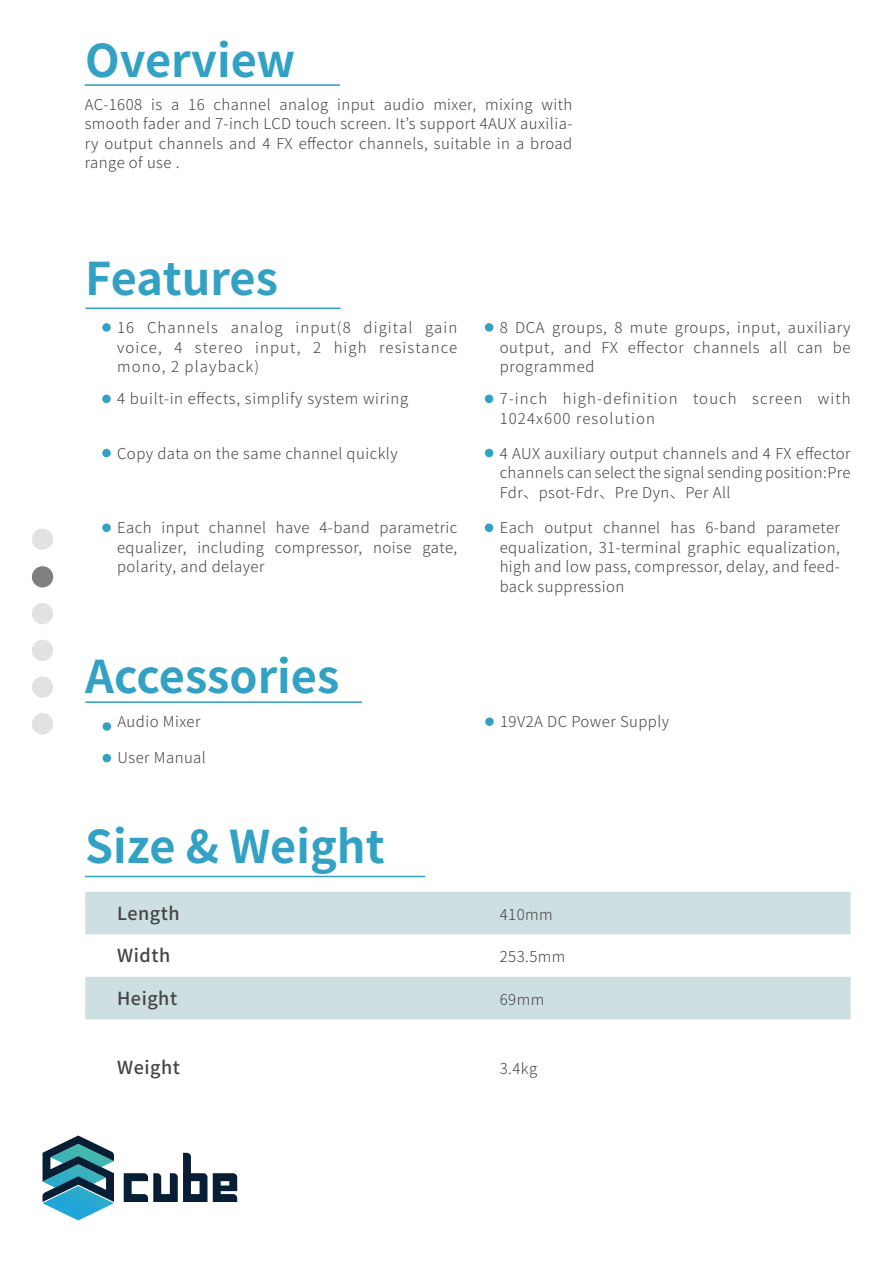
<style>
.page{position:relative;width:893px;height:1263px;background:#fff}
.page>*{position:absolute;margin:0;border:0;box-sizing:border-box;transform-origin:0 0}
.t1{font:700 45px "Gen Shin Gothic";color:#32a1c3}
.t2{font:500 18px "Gen Shin Gothic";letter-spacing:.03em;color:#444545}
.t3{font:300 15px/19.5px "Gen Shin Gothic";letter-spacing:.03em;color:#444545;text-align:justify}
.t4{font:300 15px/19.5px "Gen Shin Gothic";letter-spacing:.075em;color:#444545}
</style>
<div class="page">
<div style="left:85px;top:892px;width:766px;height:42px;background:#cddfe0"></div>
<div style="left:85px;top:977px;width:766px;height:42px;background:#cddfe0"></div>
<svg style="left:43px;top:1135px;width:71px;height:85px"></svg>
<svg style="left:213px;top:1173px;width:24px;height:29px"></svg>
<svg style="left:124px;top:1153px;width:83px;height:49px"></svg>
<div style="left:102px;top:323px;width:9px;height:9px;background:#32a1c3;border-radius:50%"></div>
<div style="left:102px;top:395px;width:9px;height:8px;background:#32a1c3;border-radius:50%"></div>
<div style="left:102px;top:449px;width:9px;height:8px;background:#32a1c3;border-radius:50%"></div>
<div style="left:485px;top:449px;width:8px;height:8px;background:#32a1c3;border-radius:50%"></div>
<div style="left:102px;top:523px;width:9px;height:9px;background:#32a1c3;border-radius:50%"></div>
<div style="left:485px;top:523px;width:8px;height:9px;background:#32a1c3;border-radius:50%"></div>
<div style="left:103px;top:722px;width:8px;height:9px;background:#32a1c3;border-radius:50%"></div>
<div style="left:103px;top:754px;width:8px;height:8px;background:#32a1c3;border-radius:50%"></div>
<div style="left:485px;top:717px;width:9px;height:9px;background:#32a1c3;border-radius:50%"></div>
<div style="left:485px;top:323px;width:8px;height:9px;background:#32a1c3;border-radius:50%"></div>
<div style="left:485px;top:395px;width:8px;height:8px;background:#32a1c3;border-radius:50%"></div>
<div style="left:32px;top:566px;width:21px;height:21px;background:#7f7f80;border-radius:50%"></div>
<div style="left:32px;top:640px;width:21px;height:21px;background:#e2e2e2;border-radius:50%"></div>
<div style="left:32px;top:603px;width:21px;height:21px;background:#e2e2e2;border-radius:50%"></div>
<div style="left:32px;top:529px;width:21px;height:21px;background:#e2e2e2;border-radius:50%"></div>
<div style="left:32px;top:676px;width:21px;height:22px;background:#e2e2e2;border-radius:50%"></div>
<div style="left:32px;top:713px;width:21px;height:21px;background:#e2e2e2;border-radius:50%"></div>
<hr style="left:85px;top:84px;width:255px;height:2px;background:#32a1c3">
<hr style="left:85px;top:307px;width:256px;height:2px;background:#32a1c3">
<hr style="left:86px;top:701px;width:276px;height:2px;background:#32a1c3">
<hr style="left:85px;top:876px;width:340px;height:1px;background:#32a1c3">
<h1 class="t1" style="left:85px;top:26px;width:212px">Overview</h1>
<p class="t3" style="left:85px;top:94px;width:489px">AC-1608 is a 16 channel analog input audio mixer, mixing with smooth fader and 7-inch LCD touch screen. It’s support 4AUX auxilia&shy;ry output channels and 4 FX effector channels, suitable in a broad range of use .</p>
<h1 class="t1" style="left:85px;top:244px;width:194px">Features</h1>
<p class="t3" style="left:117px;top:318px;width:342px">16 Channels analog input(8 digital gain voice, 4 stereo input, 2 high resistance mono, 2 playback)</p>
<p class="t3" style="left:117px;top:389px;width:293px">4 built-in effects, simplify system wiring</p>
<p class="t3" style="left:117px;top:443px;width:282px">Copy data on the same channel quickly</p>
<p class="t3" style="left:500px;top:318px;width:352px">8 DCA groups, 8 mute groups, input, auxiliary output, and FX effector channels all can be programmed</p>
<p class="t4" style="left:500px;top:389px;width:352px">7-inch high-definition touch screen with<br>1024x600 resolution</p>
<p class="t3" style="left:500px;top:443px;width:352px">4 AUX auxiliary output channels and 4 FX effector channels can select the signal sending position:Pre Fdr、psot-Fdr、Pre Dyn、Per All</p>
<p class="t3" style="left:117px;top:518px;width:342px">Each input channel have 4-band parametric equalizer, including compressor, noise gate, polarity, and delayer</p>
<p class="t3" style="left:500px;top:518px;width:342px">Each output channel has 6-band parameter equalization, 31-terminal graphic equalization, high and low pass, compressor, delay, and feed&shy;back suppression</p>
<h1 class="t1" style="left:85px;top:642px;width:256px">Accessories</h1>
<p class="t3" style="left:117px;top:712px;width:84px">Audio Mixer</p>
<p class="t3" style="left:117px;top:748px;width:90px">User Manual</p>
<h1 class="t1" style="left:85px;top:812px;width:301px">Size &amp; Weight</h1>
<p class="t3" style="left:500px;top:712px;width:171px">19V2A DC Power Supply</p>
<p class="t2" style="left:117px;top:900px;width:64px">Length</p>
<p class="t3" style="left:500px;top:904px;width:54px">410mm</p>
<p class="t2" style="left:117px;top:942px;width:55px">Width</p>
<p class="t3" style="left:500px;top:947px;width:67px">253.5mm</p>
<p class="t2" style="left:117px;top:985px;width:61px">Height</p>
<p class="t3" style="left:500px;top:989px;width:46px">69mm</p>
<p class="t2" style="left:117px;top:1054px;width:64px">Weight</p>
<p class="t3" style="left:500px;top:1058px;width:39px">3.4kg</p>
</div>
